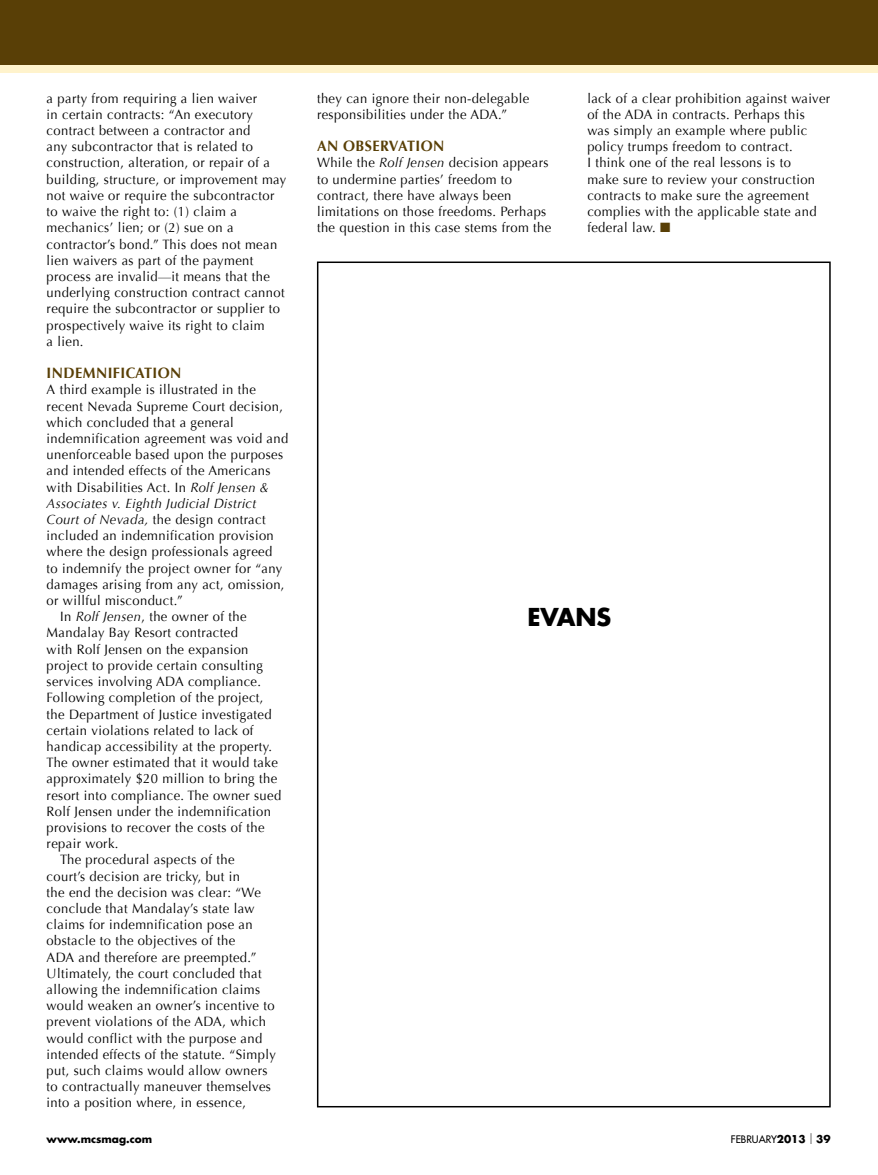
<style>
.page{position:relative;width:878px;height:1175px;background:#fff}
.page>*{position:absolute;margin:0;border:0;box-sizing:border-box;transform-origin:0 0}
.t1{font:700 24px "Futura";color:#000}
.t2{font:700 15px "Optima";letter-spacing:.03em;color:#593f06;scale:.96 1}
.t3{font:13.5px/16.2px "Optima";letter-spacing:.03em;color:#000;scale:.96 1}
.t4{font:italic 13.5px "Optima";letter-spacing:.03em;color:#000;scale:.96 1}
.t5{font:700 10.5px "Futura";color:#000}
.t6{font:10.2px "Futura";color:#000}
.s1{font-style:italic}
.s2{color:#593f06}
.s3{font-weight:700;font-size:10.5px}
.s4{font-weight:300;font-size:13.2px}
</style>
<div class="page">
<div style="left:0;top:0;width:878px;height:66px;background:#593f06"></div>
<div style="left:0;top:65px;width:878px;height:7px;background:#fff3cc"></div>
<p class="t3" style="left:47px;top:90px;width:251px">a party from requiring a lien waiver<br>in certain contracts: “An executory contract between a contractor and<br>any subcontractor that is related to construction, alteration, or repair of a building, structure, or improvement may not waive or require the subcontractor to waive the right to: (1) claim a mechanics’ lien; or (2) sue on a contractor’s bond.” This does not mean lien waivers as part of the payment process are invalid—it means that the underlying construction contract cannot require the subcontractor or supplier to prospectively waive its right to claim<br>a lien.</p>
<p class="t2" style="left:47px;top:364px;width:142px">INDEMNIFICATION</p>
<p class="t3" style="left:47px;top:382px;width:219px">A third example is illustrated in the</p>
<p class="t3" style="left:47px;top:398px;width:248px">recent Nevada Supreme Court decision,</p>
<p class="t3" style="left:47px;top:414px;width:196px">which concluded that a general</p>
<p class="t3" style="left:47px;top:430px;width:253px">indemnification agreement was void and</p>
<p class="t3" style="left:47px;top:447px;width:248px">unenforceable based upon the purposes</p>
<p class="t3" style="left:47px;top:463px;width:235px">and intended effects of the Americans</p>
<p class="t3" style="left:47px;top:479px;width:233px">with Disabilities Act. In <span class="s1">Rolf Jensen &amp;</span></p>
<p class="t4" style="left:47px;top:495px;width:220px">Associates v. Eighth Judicial District</p>
<p class="t3" style="left:47px;top:511px;width:230px"><span class="s1">Court of Nevada,</span> the design contract</p>
<p class="t3" style="left:47px;top:528px;width:238px">included an indemnification provision</p>
<p class="t3" style="left:47px;top:544px;width:236px">where the design professionals agreed</p>
<p class="t3" style="left:47px;top:560px;width:247px">to indemnify the project owner for “any</p>
<p class="t3" style="left:47px;top:576px;width:249px">damages arising from any act, omission,</p>
<p class="t3" style="left:47px;top:592px;width:143px">or willful misconduct.”</p>
<p class="t3" style="left:60px;top:609px;width:196px">In <span class="s1">Rolf Jensen</span>, the owner of the</p>
<p class="t3" style="left:47px;top:625px;width:201px">Mandalay B ay Resort contracted</p>
<p class="t3" style="left:47px;top:641px;width:212px">with Rolf Jensen on the expansion</p>
<p class="t3" style="left:47px;top:657px;width:227px">project to provide certain consulting</p>
<p class="t3" style="left:47px;top:673px;width:225px">services involving ADA compliance.</p>
<p class="t3" style="left:47px;top:690px;width:227px">Following completion of the project,</p>
<p class="t3" style="left:47px;top:706px;width:236px">the Department of Justice investigated</p>
<p class="t3" style="left:47px;top:722px;width:217px">certain violations related to lack of</p>
<p class="t3" style="left:47px;top:738px;width:236px">handicap accessibility at the property.</p>
<p class="t3" style="left:47px;top:754px;width:242px">The owner estimated that it would take</p>
<p class="t3" style="left:47px;top:771px;width:242px">approximately $20 million to bring the</p>
<p class="t3" style="left:47px;top:787px;width:246px">resort into compliance. The owner sued</p>
<p class="t3" style="left:47px;top:803px;width:235px">Rolf Jensen under the indemnification</p>
<p class="t3" style="left:47px;top:819px;width:228px">provisions to recover the costs of the</p>
<p class="t3" style="left:47px;top:835px;width:76px">repair work.</p>
<p class="t3" style="left:60px;top:852px;width:183px">The procedural aspects of the</p>
<p class="t3" style="left:47px;top:868px;width:203px">court’s decision are tricky, but in</p>
<p class="t3" style="left:47px;top:884px;width:225px">the end the decision was clear: “We</p>
<p class="t3" style="left:47px;top:900px;width:218px">conclude that Mandalay’s state law</p>
<p class="t3" style="left:47px;top:916px;width:216px">claims for indemnification pose an</p>
<p class="t3" style="left:47px;top:933px;width:198px">obstacle to the objectives of the</p>
<p class="t3" style="left:47px;top:949px;width:220px">ADA and therefore are preempted.”</p>
<p class="t3" style="left:47px;top:965px;width:225px">U ltimately, the court concluded that</p>
<p class="t3" style="left:47px;top:981px;width:224px">allowing the indemnification claims</p>
<p class="t3" style="left:47px;top:997px;width:239px">would weaken an owner’s incentive to</p>
<p class="t3" style="left:47px;top:1014px;width:230px">prevent violations of the ADA, which</p>
<p class="t3" style="left:47px;top:1030px;width:226px">would conflict with the purpose and</p>
<p class="t3" style="left:47px;top:1046px;width:240px">intended effects of the statute. “Simply</p>
<p class="t3" style="left:47px;top:1062px;width:231px">put, such claims would allow owners</p>
<p class="t3" style="left:47px;top:1078px;width:235px">to contractually maneuver themselves</p>
<p class="t3" style="left:47px;top:1095px;width:209px">into a position where, in essence,</p>
<p class="t3" style="left:317px;top:90px;width:222px">they can ignore their non-delegable responsibilities under the ADA.”</p>
<p class="t2" style="left:317px;top:137px;width:134px">AN OBSERVATION</p>
<p class="t3" style="left:317px;top:155px;width:245px">While the <span class="s1">Rolf Jensen</span> decision appears to undermine parties’ freedom to contract, there have always been limitations on those freedoms. Perhaps the question in this case stems from the</p>
<p class="t3" style="left:587px;top:90px;width:254px">lack of a clear prohibition against waiver of the ADA in contracts. Perhaps this was simply an example where public policy trumps freedom to contract.<br>I think one of the real lessons is to<br>make sure to review your construction contracts to make sure the agreement complies with the applicable state and federal law. <span class="s2">■</span></p>
<h1 class="t1" style="left:527px;top:600px;width:85px">EVANS</h1>
<p class="t5" style="left:47px;top:1131px;width:107px">www.mcsmag.com</p>
<p class="t6" style="left:730px;top:1132px;width:101px">FEBRUARY<span class="s3">2013</span> <span class="s4">|</span> <span class="s3">39</span></p>
</div>
